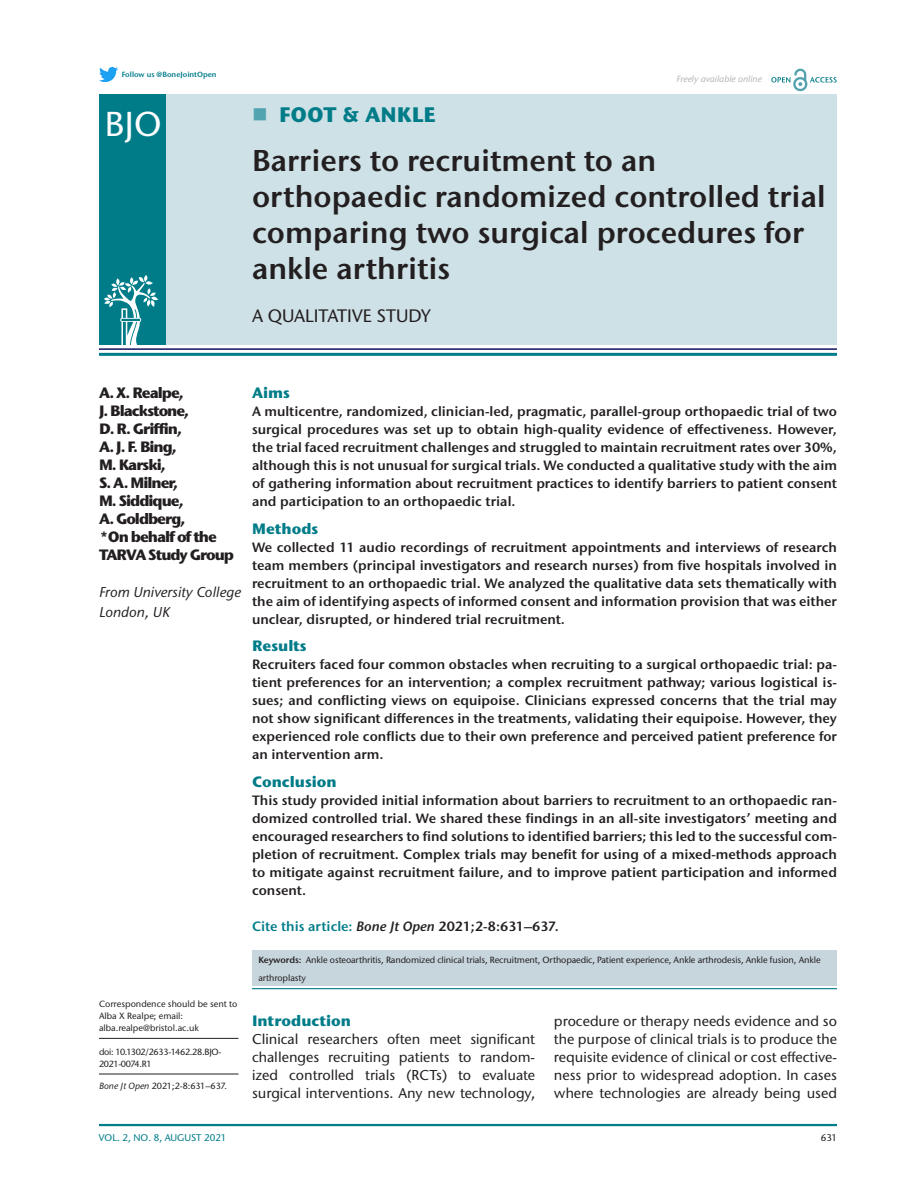
<style>
.page{position:relative;width:918px;height:1188px;background:#fff}
.page>*{position:absolute;margin:0;border:0;box-sizing:border-box;transform-origin:0 0}
.BJR{font:500 34.5px "Stone Sans ITC Pro";color:#fff}
.jrnlArtTitle_SubTitl{font:600 30px/36px "Stone Sans ITC Pro";color:#231f20}
.t1{font:700 21px "Stone Sans ITC Pro";color:#007c89}
.jrnlArtSubTitle{font:500 18px "Stone Sans ITC Pro";color:#231f20}
.jrnlAuthor{font:700 15px/18px "Stone Sans ITC Pro";letter-spacing:-.07em;color:#231f20}
.jrnlAbsTitle{font:700 15px "Stone Sans ITC Pro";color:#007c89}
.jrnlHead1_First{font:700 15px "Stone Sans ITC Pro";color:#007c89}
.jrnlAuthor_First{font:700 15px "Stone Sans ITC Pro";letter-spacing:-.07em;color:#231f20}
.jrnlAbsTitle_First{font:700 15px "Stone Sans ITC Pro";color:#007c89}
.TXT{font:500 14.25px/18px "Stone Sans ITC Pro";color:#231f20;text-align:justify}
.jrnlPrincipalInstitu{font:italic 500 14.25px/19.5px "Stone Sans ITC Pro";color:#231f20}
.jrnlAbsPara{font:600 13.5px/18px "Stone Sans ITC Pro";color:#231f20;text-align:justify}
.jrnlAbsParaLast{font:600 13.5px/18px "Stone Sans ITC Pro";color:#231f20;text-align:justify}
.jrnlStubToCite{font:600 13.5px "Stone Sans ITC Pro";color:#231f20}
.t2{font:500 9.75px "Stone Sans ITC Pro";color:#007c89}
.page_no{font:500 9.75px "Stone Sans ITC Pro";color:#231f20}
.jrnlKwdGroup{font:500 9px/18px "Stone Sans ITC Pro";letter-spacing:-.01em;color:#231f20}
.jrnlCorrAff{font:500 9px/12px "Stone Sans ITC Pro";color:#231f20}
.jrnlDOI{font:500 9px/12px "Stone Sans ITC Pro";letter-spacing:-.03em;color:#231f20}
.jrnlCorrAffHead{font:500 9px "Stone Sans ITC Pro";color:#231f20}
.jrnlToCite{font:500 9px "Stone Sans ITC Pro";color:#231f20}
.t3{font:italic 500 9px "Stone Sans ITC Pro";color:#b2b3b7}
.t4{font:600 7.5px "Stone Sans ITC Pro";color:#007c89}
.s1{font-style:italic}
.s2{color:#007c89}
.s3{font-weight:600}
</style>
<div class="page">
<hr style="left:99px;top:1124px;width:738px;height:2px;background:#007c89">
<img style="left:99px;top:67px;width:18px;height:15px">
<svg style="left:771px;top:69px;width:66px;height:22px"></svg>
<div style="left:252px;top:950px;width:585px;height:36px;background:#c7d5dd"></div>
<hr style="left:99px;top:348px;width:738px;height:2px;background:#11125f">
<hr style="left:99px;top:353px;width:738px;height:3px;background:#007c89">
<div style="left:99px;top:94px;width:738px;height:251px;background:#cee1e6"></div>
<div style="left:99px;top:95px;width:66px;height:250px;background:#007c89"></div>
<svg style="left:104px;top:275px;width:54px;height:70px"></svg>
<hr style="left:99px;top:1038px;width:139px;height:1px;background:#231f20">
<hr style="left:99px;top:1074px;width:139px;height:1px;background:#231f20">
<hr style="left:252px;top:988px;width:585px;height:1px;background:#007c89">
<p class="t4" style="left:122px;top:70px;width:97px">Follow us @BoneJointOpen</p>
<p class="BJR" style="left:105px;top:103px;width:58px">BJO</p>
<p class="t3" style="left:676px;top:73px;width:87px">Freely available online</p>
<p class="t1" style="left:279px;top:101px;width:158px">FOOT &amp; ANKLE</p>
<p class="jrnlArtTitle_SubTitl" style="left:252px;top:142px;width:575px">Barriers to recruitment to an orthopaedic randomized controlled trial comparing two surgical procedures for ankle arthritis</p>
<p class="jrnlArtSubTitle" style="left:252px;top:305px;width:180px">A QUALITATIVE STUDY</p>
<p class="jrnlAuthor_First" style="left:99px;top:383px;width:86px">A. X. Realpe,</p>
<p class="jrnlAuthor" style="left:99px;top:402px;width:92px">J. Blackstone,</p>
<p class="jrnlAuthor" style="left:99px;top:420px;width:84px">D. R. Griffin,</p>
<p class="jrnlAuthor" style="left:99px;top:438px;width:79px">A. J. F. Bing,</p>
<p class="jrnlAuthor" style="left:99px;top:456px;width:68px">M. Karski,</p>
<p class="jrnlAuthor" style="left:99px;top:474px;width:81px">S. A. Milner,</p>
<p class="jrnlAuthor" style="left:99px;top:492px;width:86px">M. Siddique,</p>
<p class="jrnlAuthor" style="left:99px;top:510px;width:88px">A. Goldberg,</p>
<p class="jrnlAuthor" style="left:99px;top:528px;width:137px">*On behalf of the<br>TARVA Study Group</p>
<p class="jrnlPrincipalInstitu" style="left:99px;top:583px;width:144px">From University College<br>London, UK</p>
<p class="jrnlCorrAffHead" style="left:99px;top:998px;width:140px">Correspondence should be sent to</p>
<p class="jrnlCorrAff" style="left:99px;top:1009px;width:101px">Alba X Realpe; email: alba.realpe@bristol.ac.uk</p>
<p class="jrnlDOI" style="left:99px;top:1045px;width:124px">doi: 10.1302/2633-1462.28.BJO-<br>2021-0074.R1</p>
<p class="jrnlToCite" style="left:99px;top:1080px;width:130px"><span class="s1">Bone Jt Open</span> 2021;2-8:631–637.</p>
<p class="jrnlAbsTitle_First" style="left:252px;top:383px;width:39px">Aims</p>
<p class="jrnlAbsPara" style="left:252px;top:402px;width:587px">A multicentre, randomized, clinician-led, pragmatic, parallel-group orthopaedic trial of two surgical procedures was set up to obtain high-quality evidence of effectiveness. However, the trial faced recruitment challenges and struggled to maintain recruitment rates over 30%, although this is not unusual for surgical trials. We conducted a qualitative study with the aim of gathering information about recruitment practices to identify barriers to patient consent and participation to an orthopaedic trial.</p>
<p class="jrnlAbsTitle" style="left:252px;top:519px;width:68px">Methods</p>
<p class="jrnlAbsPara" style="left:252px;top:538px;width:587px">We collected 11 audio recordings of recruitment appointments and interviews of research team members (principal investigators and research nurses) from five hospitals involved in recruitment to an orthopaedic trial. We analyzed the qualitative data sets thematically with the aim of identifying aspects of informed consent and information provision that was either unclear, disrupted, or hindered trial recruitment.</p>
<p class="jrnlAbsTitle" style="left:252px;top:636px;width:56px">Results</p>
<p class="jrnlAbsPara" style="left:252px;top:656px;width:587px">Recruiters faced four common obstacles when recruiting to a surgical orthopaedic trial: pa&shy;tient preferences for an intervention; a complex recruitment pathway; various logistical is&shy;sues; and conflicting views on equipoise. Clinicians expressed concerns that the trial may not show significant differences in the treatments, validating their equipoise. However, they experienced role conflicts due to their own preference and perceived patient preference for an intervention arm.</p>
<p class="jrnlAbsTitle" style="left:252px;top:772px;width:86px">Conclusion</p>
<p class="jrnlAbsParaLast" style="left:252px;top:791px;width:587px">This study provided initial information about barriers to recruitment to an orthopaedic ran&shy;domized controlled trial. We shared these findings in an all-site investigators’ meeting and encouraged researchers to find solutions to identified barriers; this led to the successful com&shy;pletion of recruitment. Complex trials may benefit for using of a mixed-methods approach to mitigate against recruitment failure, and to improve patient participation and informed consent.</p>
<p class="jrnlStubToCite" style="left:252px;top:918px;width:308px"><span class="s2">Cite this article:</span> <span class="s1">Bone Jt Open</span> 2021;2-8:631–637.</p>
<p class="jrnlKwdGroup" style="left:258px;top:950px;width:564px"><span class="s3">Keywords:</span> Ankle osteoarthritis, Randomized clinical trials, Recruitment, Orthopaedic, Patient experience, Ankle arthrodesis, Ankle fusion, Ankle arthroplasty</p>
<p class="jrnlHead1_First" style="left:252px;top:1011px;width:100px">Introduction</p>
<p class="TXT" style="left:252px;top:1030px;width:285px">Clinical researchers often meet significant challenges recruiting patients to random&shy;ized controlled trials (RCTs) to evaluate surgical interventions. Any new technology,</p>
<p class="TXT" style="left:554px;top:1012px;width:285px">procedure or therapy needs evidence and so the purpose of clinical trials is to produce the requisite evidence of clinical or cost effective&shy;ness prior to widespread adoption. In cases where technologies are already being used</p>
<p class="t2" style="left:99px;top:1132px;width:129px">VOL. 2, NO. 8, AUGUST 2021</p>
<p class="page_no" style="left:821px;top:1132px;width:18px">631</p>
</div>
